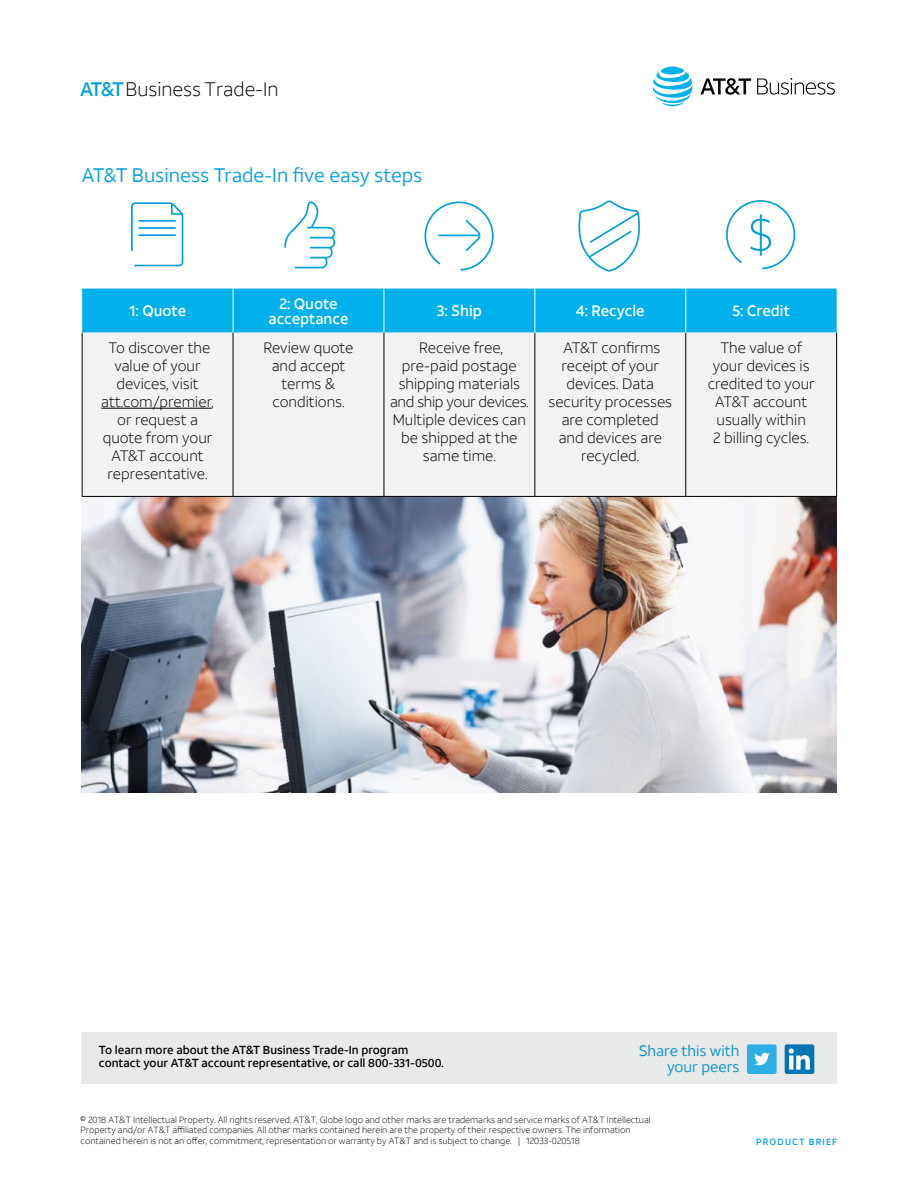
<style>
.page{position:relative;width:918px;height:1188px;background:#fff}
.page>*{position:absolute;margin:0;border:0;box-sizing:border-box;transform-origin:0 0}
.t1{font:19.5px "ATT Aleck Sans";color:#00a1df}
.t2{font:300 19.5px "ATT Aleck Sans";color:#090304}
.t3{font:300 15px/18px "ATT Aleck Sans";color:#000;text-align:center}
.t4{font:500 15px/15px "ATT Aleck Sans";color:#fff;text-align:center}
.t5{font:15px/15.5px "ATT Aleck Sans";color:#0095cf;text-align:right}
.t6{font:500 11.7px/13.5px "ATT Aleck Sans";color:#000}
.t7{font:300 9px/10.5px "ATT Aleck Sans";color:#090304}
.t8{font:500 9px "ATT Aleck Sans";letter-spacing:.12em;color:#00a1df}
.s1{font-weight:500;color:#00a1df}
</style>
<div class="page">
<img style="left:81px;top:495px;width:756px;height:297px">
<svg style="left:653px;top:67px;width:39px;height:39px"></svg>
<svg style="left:700px;top:78px;width:51px;height:17px"></svg>
<svg style="left:757px;top:78px;width:78px;height:17px"></svg>
<div style="left:82px;top:289px;width:755px;height:44px;background:#00b0eb"></div>
<div style="left:83px;top:333px;width:753px;height:163px;background:#f2f2f2"></div>
<hr style="left:384px;top:289px;width:1px;height:44px;background:#fff">
<hr style="left:233px;top:289px;width:1px;height:44px;background:#fff">
<hr style="left:82px;top:333px;width:1px;height:163px;background:#000">
<hr style="left:233px;top:333px;width:1px;height:163px;background:#000">
<hr style="left:384px;top:333px;width:1px;height:163px;background:#000">
<hr style="left:534px;top:333px;width:1px;height:163px;background:#000">
<hr style="left:685px;top:333px;width:1px;height:163px;background:#000">
<hr style="left:836px;top:333px;width:1px;height:163px;background:#000">
<hr style="left:82px;top:496px;width:151px;height:1px;background:#000">
<hr style="left:233px;top:496px;width:151px;height:1px;background:#000">
<hr style="left:384px;top:496px;width:151px;height:1px;background:#000">
<hr style="left:535px;top:496px;width:151px;height:1px;background:#000">
<hr style="left:686px;top:496px;width:151px;height:1px;background:#000">
<hr style="left:534px;top:289px;width:1px;height:44px;background:#fff">
<hr style="left:685px;top:289px;width:1px;height:44px;background:#fff">
<hr style="left:101px;top:408px;width:110px;height:1px;background:#000">
<svg style="left:131px;top:202px;width:52px;height:64px"></svg>
<svg style="left:284px;top:201px;width:51px;height:67px"></svg>
<svg style="left:425px;top:201px;width:69px;height:70px"></svg>
<svg style="left:578px;top:200px;width:62px;height:72px"></svg>
<svg style="left:726px;top:200px;width:69px;height:69px"></svg>
<div style="left:81px;top:1032px;width:756px;height:52px;background:#e8e9e9"></div>
<div style="left:785px;top:1044px;width:29px;height:30px;background:#0076b2;border-radius:2px"></div>
<svg style="left:789px;top:1048px;width:21px;height:22px"></svg>
<div style="left:747px;top:1044px;width:30px;height:30px;background:#2dafe6;border-radius:2px"></div>
<svg style="left:754px;top:1053px;width:16px;height:12px"></svg>
<h1 class="t2" style="left:80px;top:77px;width:200px"><span class="s1">AT&amp;T</span> Business Trade-In</h1>
<h1 class="t1" style="left:82px;top:163px;width:342px">AT&amp;T Business Trade-In five easy steps</h1>
<p class="t4" style="left:129px;top:304px;width:59px">1: Quote</p>
<p class="t4" style="left:269px;top:296px;width:81px">2: Quote acceptance</p>
<p class="t4" style="left:437px;top:304px;width:47px">3: Ship</p>
<p class="t4" style="left:576px;top:304px;width:70px">4: Recycle</p>
<p class="t4" style="left:732px;top:304px;width:59px">5: Credit</p>
<p class="t3" style="left:101px;top:338px;width:114px">To discover the value of your devices, visit att.com/premier, or request a quote from your<br>AT&amp;T account representative.</p>
<p class="t3" style="left:263px;top:338px;width:92px">Review quote and accept terms &amp; conditions.</p>
<p class="t3" style="left:390px;top:338px;width:140px">Receive free, pre-paid postage shipping materials and ship your devices.<br>Multiple devices can be shipped at the same time.</p>
<p class="t3" style="left:548px;top:338px;width:125px">AT&amp;T confirms receipt of your devices. Data security processes are completed and devices are recycled.</p>
<p class="t3" style="left:708px;top:338px;width:108px">The value of your devices is credited to your<br>AT&amp;T account usually within<br>2 billing cycles.</p>
<p class="t6" style="left:99px;top:1043px;width:346px">To learn more about the AT&amp;T Business Trade-In program contact your AT&amp;T account representative, or call 800-331-0500.</p>
<p class="t5" style="left:639px;top:1043px;width:102px">Share this with your peers</p>
<p class="t7" style="left:81px;top:1114px;width:572px">© 2018 AT&amp;T Intellectual Property. All rights reserved. AT&amp;T, Globe logo and other marks are trademarks and service marks of AT&amp;T Intellectual<br>Property and/or AT&amp;T affiliated companies. All other marks contained herein are the property of their respective owners. The information contained herein is not an offer, commitment, representation or warranty by AT&amp;T and is subject to change. | 12033-020518</p>
<p class="t8" style="left:756px;top:1137px;width:82px">PRODUCT BRIEF</p>
</div>
